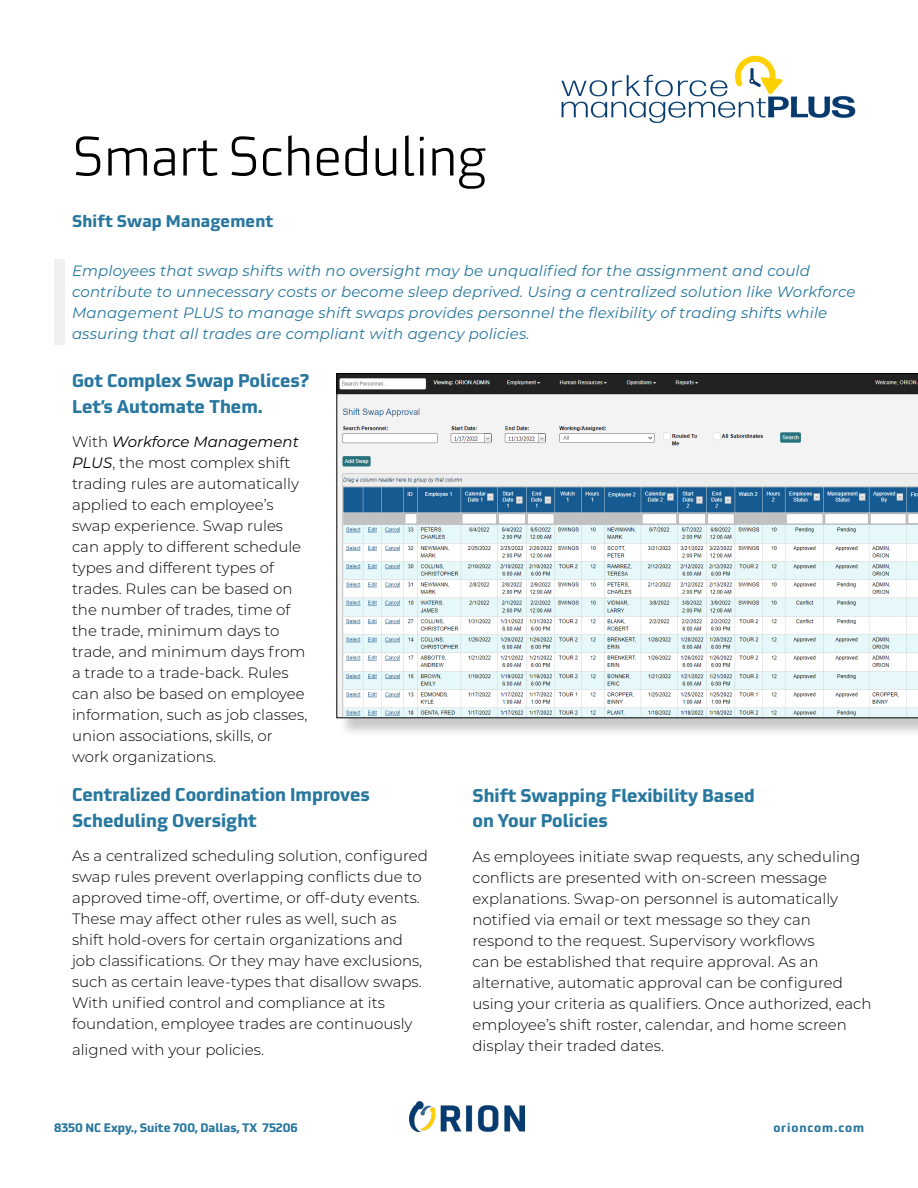
<style>
.page{position:relative;width:918px;height:1188px;background:#fff}
.page>*{position:absolute;margin:0;border:0;box-sizing:border-box;transform-origin:0 0}
.t1{font:300 54px "Utility Pro";letter-spacing:-.01em;color:#000}
.body_copy{font:700 18px/25.5px "Utility Pro";color:#28779e}
.subheading{font:700 16.5px "Utility Pro";letter-spacing:.01em;color:#28779e}
.body_copy-2{font:300 15px/21px "Montserrat";color:#000}
.body_copy-3{font:italic 15px/21px "Montserrat";letter-spacing:.01em;color:#28779e}
.t2{font:700 12px "Utility Pro";color:#28779e}
.t3{font:700 12px "Utility Pro";letter-spacing:.075em;color:#28779e}
.s1{font-weight:400;font-style:italic}
</style>
<div class="page">
<img style="left:410px;top:1101px;width:115px;height:30px">
<div style="left:339px;top:376px;width:579px;height:361px;background:#939598;opacity:.5"></div>
<svg style="left:337px;top:373px;width:581px;height:345px"></svg>
<img style="left:561px;top:55px;width:295px;height:68px">
<div style="left:54px;top:260px;width:10px;height:85px;background:#f0f0f0"></div>
<p class="t1" style="left:72px;top:118px;width:416px">Smart Scheduling</p>
<p class="subheading" style="left:72px;top:207px;width:203px">Shift Swap Management</p>
<p class="body_copy-3" style="left:72px;top:259px;width:785px">Employees that swap shifts with no oversight may be unqualified for the assignment and could contribute to unnecessary costs or become sleep deprived. Using a centralized solution like Workforce Management PLUS to manage shift swaps provides personnel the flexibility of trading shifts while assuring that all trades are compliant with agency policies.</p>
<p class="body_copy" style="left:72px;top:366px;width:239px">Got Complex Swap Polices?<br>Let’s Automate Them.</p>
<p class="body_copy-2" style="left:72px;top:431px;width:237px">With <span class="s1">Workforce Management<br>PLUS</span>, the most complex shift trading rules are automatically applied to each employee’s swap experience. Swap rules can apply to different schedule types and different types of trades. Rules can be based on the number of trades, time of the trade, minimum days to trade, and minimum days from a trade to a trade-back. Rules can also be based on employee information, such as job classes, union associations, skills, or work organizations.</p>
<p class="body_copy" style="left:72px;top:780px;width:300px">Centralized Coordination Improves<br>Scheduling Oversight</p>
<p class="body_copy-2" style="left:72px;top:845px;width:357px">As a centralized scheduling solution, configured swap rules prevent overlapping conflicts due to approved time-off, overtime, or off-duty events.<br>These may affect other rules as well, such as shift hold-overs for certain organizations and job classifications. Or they may have exclusions, such as certain leave-types that disallow swaps.<br>With unified control and compliance at its foundation, employee trades are continuously</p>
<p class="body_copy-2" style="left:72px;top:1038px;width:194px">aligned with your policies.</p>
<p class="body_copy" style="left:472px;top:781px;width:284px">Shift Swapping Flexibility Based on Your Policies</p>
<p class="body_copy-2" style="left:472px;top:846px;width:401px">As employees initiate swap requests, any scheduling conflicts are presented with on-screen message explanations. Swap-on personnel is automatically notified via email or text message so they can respond to the request. Supervisory workflows<br>can be established that require approval. As an alternative, automatic approval can be configured using your criteria as qualifiers. Once authorized, each employee’s shift roster, calendar, and home screen display their traded dates.</p>
<p class="t2" style="left:54px;top:1118px;width:245px">8350 NC Expy., Suite 700, Dallas, TX 75206</p>
<p class="t3" style="left:773px;top:1118px;width:92px">orioncom.com</p>
</div>
